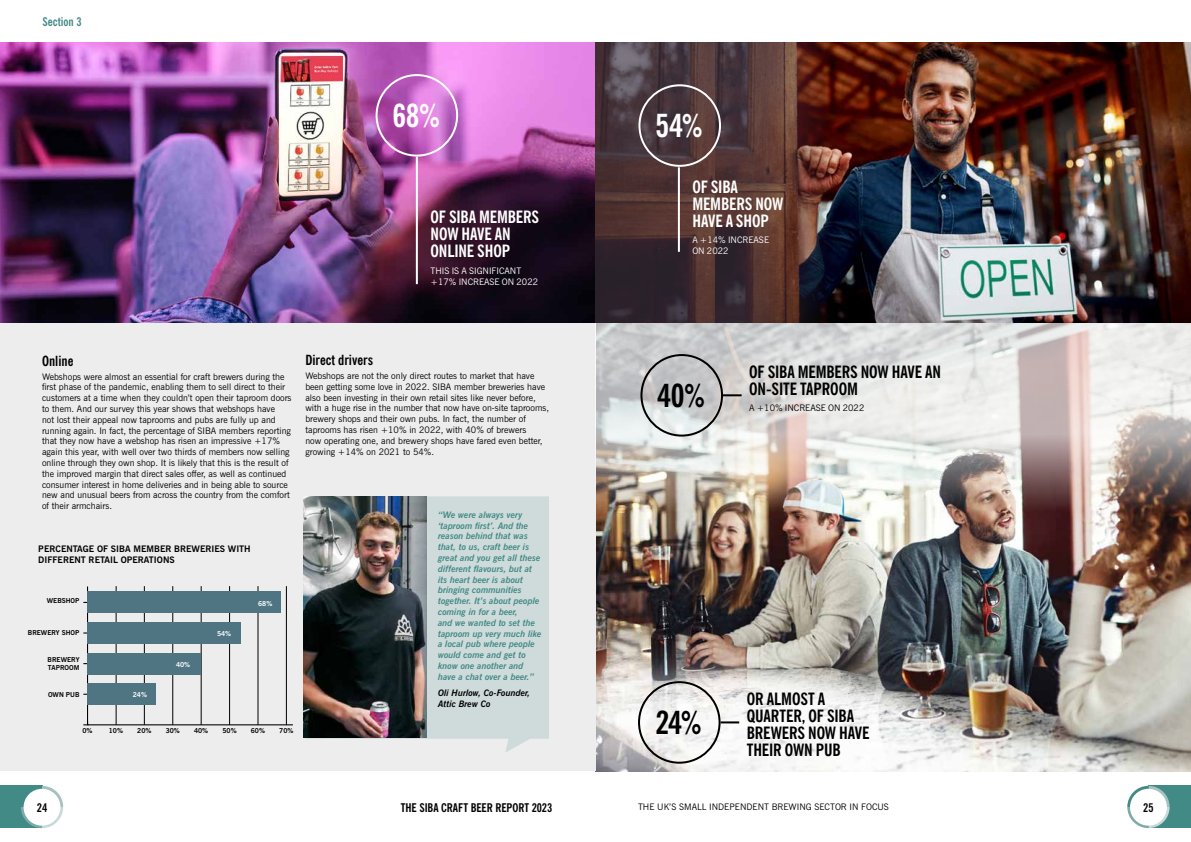
<style>
.page{position:relative;width:1191px;height:842px;background:#fff}
.page>*{position:absolute;margin:0;border:0;box-sizing:border-box;transform-origin:0 0}
.t1{font:700 condensed 32px "News Gothic BT";color:#fff}
.t2{font:700 condensed 32px "News Gothic BT";color:#000}
.t3{font:700 condensed 17px/17px "News Gothic BT";letter-spacing:-.005em;color:#000}
.t4{font:700 condensed 17px/17px "News Gothic BT";letter-spacing:-.01em;color:#fff}
.t5{font:700 condensed 14px "News Gothic BT";color:#000}
.t6{font:700 condensed 12px "News Gothic BT";letter-spacing:-.005em;color:#000}
.t7{font:700 condensed 12px "News Gothic BT";color:#428a86}
.t8{font:9px/10.8px "News Gothic BT";color:#000}
.t9{font:italic 700 9px/10.8px "News Gothic BT";color:#428a86}
.t10{font:700 9px/10.8px "News Gothic BT";color:#000}
.t11{font:9px/10.8px "News Gothic BT";color:#fff}
.t12{font:italic 700 9px/10.8px "News Gothic BT";color:#000}
.t13{font:700 6.8px/8.7px "News Gothic BT";color:#000}
.t14{font:700 6.8px "News Gothic BT";color:#fff}
</style>
<div class="page">
<img style="left:0;top:43px;width:595px;height:280px">
<img style="left:838px;top:43px;width:353px;height:280px">
<svg style="left:595px;top:43px;width:243px;height:280px;background:#4c3333"></svg>
<img style="left:595px;top:528px;width:596px;height:244px">
<div style="left:0;top:786px;width:42px;height:42px;background:#428a86"></div>
<div style="left:1149px;top:786px;width:42px;height:42px;background:#428a86"></div>
<svg style="left:21px;top:786px;width:42px;height:42px"></svg>
<div style="left:24px;top:789px;width:36px;height:37px;background:#fff;border-radius:50%"></div>
<svg style="left:1127px;top:786px;width:42px;height:42px"></svg>
<div style="left:1130px;top:789px;width:36px;height:37px;background:#fff;border-radius:50%"></div>
<div style="left:0;top:323px;width:595px;height:448px;background:#ededed"></div>
<hr style="left:416px;top:157px;width:2px;height:127px;background:#fff">
<div style="left:375px;top:74px;width:83px;height:83px;border:2px solid #fff;border-radius:50%"></div>
<hr style="left:116px;top:586px;width:1px;height:139px;background:#000">
<hr style="left:88px;top:724px;width:205px;height:1px;background:#000">
<hr style="left:144px;top:586px;width:1px;height:139px;background:#000">
<hr style="left:172px;top:586px;width:1px;height:139px;background:#000">
<hr style="left:201px;top:586px;width:1px;height:139px;background:#000">
<hr style="left:229px;top:586px;width:1px;height:139px;background:#000">
<hr style="left:258px;top:586px;width:1px;height:139px;background:#000">
<hr style="left:286px;top:586px;width:1px;height:139px;background:#000">
<hr style="left:87px;top:586px;width:1px;height:139px;background:#000">
<div style="left:88px;top:683px;width:68px;height:22px;background:#4f7583"></div>
<div style="left:88px;top:653px;width:113px;height:21px;background:#4f7583"></div>
<div style="left:88px;top:622px;width:153px;height:22px;background:#4f7583"></div>
<div style="left:88px;top:592px;width:193px;height:21px;background:#4f7583"></div>
<svg style="left:305px;top:496px;width:244px;height:256px;background:#d0dcdb"></svg>
<img style="left:303px;top:496px;width:123px;height:242px">
<svg style="left:720px;top:721px;width:19px;height:2px"></svg>
<div style="left:638px;top:681px;width:82px;height:83px;border:2px solid #000;border-radius:50%"></div>
<hr style="left:678px;top:167px;width:2px;height:85px;background:#fff">
<div style="left:638px;top:84px;width:83px;height:83px;border:2px solid #fff;border-radius:50%"></div>
<img style="left:595px;top:323px;width:596px;height:205px">
<svg style="left:723px;top:394px;width:18px;height:2px"></svg>
<div style="left:640px;top:354px;width:83px;height:83px;border:2px solid #000;border-radius:50%"></div>
<h3 class="t7" style="left:43px;top:14px;width:41px">Section 3</h3>
<h1 class="t1" style="left:392px;top:96px;width:49px">68%</h1>
<h2 class="t4" style="left:430px;top:208px;width:110px">OF SIBA MEMBERS<br>NOW HAVE AN<br>ONLINE SHOP</h2>
<p class="t11" style="left:430px;top:265px;width:109px">THIS IS A SIGNIFICANT +17% INCREASE ON 2022</p>
<h3 class="t5" style="left:42px;top:352px;width:33px">Online</h3>
<p class="t8" style="left:42px;top:371px;width:251px">Webshops were almost an essential for craft brewers during the first phase of the pandemic, enabling them to sell direct to their customers at a time when they couldn’t open their taproom doors to them. And our survey this year shows that webshops have<br>not lost their appeal now taprooms and pubs are fully up and running again. In fact, the percentage of SIBA members reporting that they now have a webshop has risen an impressive +17% again this year, with well over two thirds of members now selling online through they own shop. It is likely that this is the result of the improved margin that direct sales offer, as well as continued consumer interest in home deliveries and in being able to source new and unusual beers from across the country from the comfort of their armchairs.</p>
<p class="t10" style="left:38px;top:543px;width:214px">PERCENTAGE OF SIBA MEMBER BREWERIES WITH<br>DIFFERENT RETAIL OPERATIONS</p>
<p class="t13" style="left:47px;top:596px;width:34px">WEBSHOP</p>
<p class="t13" style="left:28px;top:628px;width:53px">BREWERY SHOP</p>
<p class="t13" style="left:48px;top:655px;width:33px">BREWERY<br>TAPROOM</p>
<p class="t13" style="left:48px;top:690px;width:33px">OWN PUB</p>
<p class="t14" style="left:133px;top:690px;width:16px">24%</p>
<p class="t14" style="left:176px;top:660px;width:16px">40%</p>
<p class="t14" style="left:217px;top:630px;width:16px">54%</p>
<p class="t14" style="left:258px;top:599px;width:16px">68%</p>
<p class="t13" style="left:82px;top:726px;width:12px">0%</p>
<p class="t13" style="left:109px;top:726px;width:16px">10%</p>
<p class="t13" style="left:137px;top:726px;width:16px">20%</p>
<p class="t13" style="left:166px;top:726px;width:16px">30%</p>
<p class="t13" style="left:194px;top:726px;width:16px">40%</p>
<p class="t13" style="left:222px;top:726px;width:16px">50%</p>
<p class="t13" style="left:251px;top:726px;width:16px">60%</p>
<p class="t13" style="left:279px;top:726px;width:16px">70%</p>
<h3 class="t5" style="left:305px;top:352px;width:69px">Direct drivers</h3>
<p class="t8" style="left:305px;top:370px;width:245px">Webshops are not the only direct routes to market that have been getting some love in 2022. SIBA member breweries have also been investing in their own retail sites like never before, with a huge rise in the number that now have on-site taprooms, brewery shops and their own pubs. In fact, the number of taprooms has risen +10% in 2022, with 40% of brewers<br>now operating one, and brewery shops have fared even better, growing +14% on 2021 to 54%.</p>
<p class="t9" style="left:438px;top:509px;width:105px">“We were always very ‘taproom first’. And the reason behind that was that, to us, craft beer is great and you get all these different flavours, but at its heart beer is about bringing communities together. It’s about people coming in for a beer,<br>and we wanted to set the taproom up very much like a local pub where people would come and get to know one another and have a chat over a beer.”</p>
<p class="t12" style="left:438px;top:688px;width:94px">Oli Hurlow, Co-Founder,<br>Attic Brew Co</p>
<h1 class="t1" style="left:655px;top:106px;width:49px">54%</h1>
<h2 class="t4" style="left:692px;top:178px;width:93px">OF SIBA<br>MEMBERS NOW<br>HAVE A SHOP</h2>
<p class="t11" style="left:692px;top:235px;width:78px">A +14% INCREASE<br>ON 2022</p>
<h1 class="t2" style="left:657px;top:376px;width:49px">40%</h1>
<h2 class="t3" style="left:749px;top:363px;width:193px">OF SIBA MEMBERS NOW HAVE AN<br>ON-SITE TAPROOM</h2>
<p class="t8" style="left:749px;top:403px;width:117px">A +10% INCREASE ON 2022</p>
<h1 class="t2" style="left:655px;top:703px;width:48px">24%</h1>
<h2 class="t3" style="left:747px;top:690px;width:124px">OR ALMOST A<br>QUARTER, OF SIBA<br>BREWERS NOW HAVE<br>THEIR OWN PUB</h2>
<h3 class="t6" style="left:37px;top:800px;width:12px">24</h3>
<h3 class="t6" style="left:401px;top:800px;width:153px">THE SIBA CRAFT BEER REPORT 2023</h3>
<p class="t8" style="left:638px;top:802px;width:252px">THE UK’S SMALL INDEPENDENT BREWING SECTOR IN FOCUS</p>
<h3 class="t6" style="left:1143px;top:800px;width:12px">25</h3>
</div>
